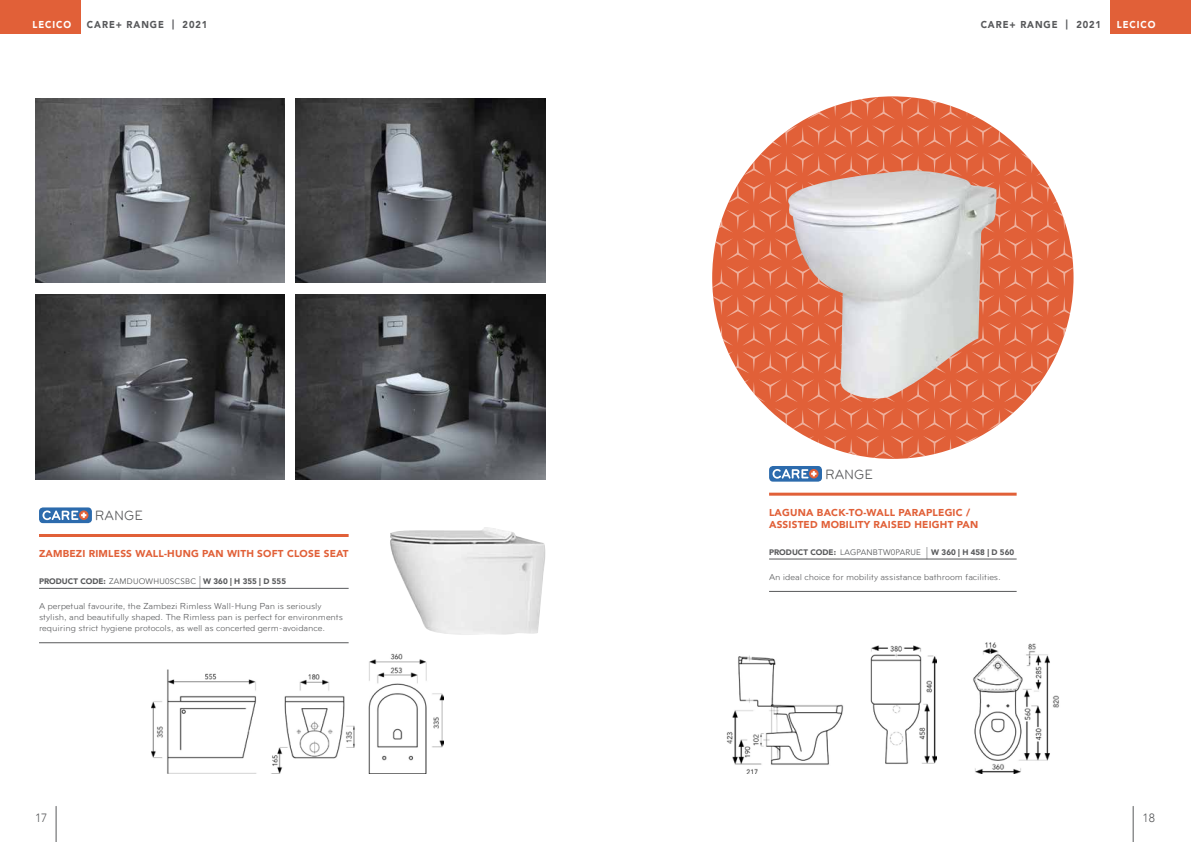
<style>
.page{position:relative;width:1191px;height:842px;background:#fff}
.page>*{position:absolute;margin:0;border:0;box-sizing:border-box;transform-origin:0 0}
.t1{font:13.9px "Bryant";color:#58595b}
.t2{font:300 12px "Avenir";color:#58595b}
.t3{font:900 10px/12px "Avenir";letter-spacing:.02em;color:#e16038}
.t4{font:900 10px "Avenir";letter-spacing:.1em;color:#58595b;scale:.93 1}
.t5{font:900 10px "Avenir";letter-spacing:.1em;color:#fff;scale:.93 1}
.t6{font:9px/11px "Bryant";letter-spacing:-.01em;color:#58595b}
.t7{font:900 8px "Avenir";color:#58595b}
.s1{font-weight:400}
.s2{font-weight:400;font-size:16px}
</style>
<div class="page">
<img style="left:726px;top:645px;width:210px;height:129px">
<img style="left:973px;top:642px;width:86px;height:131px">
<hr style="left:769px;top:493px;width:247px;height:3px;background:#e16038">
<hr style="left:769px;top:559px;width:247px;height:1px;background:#58595b">
<hr style="left:769px;top:591px;width:247px;height:1px;background:#58595b">
<div style="left:769px;top:466px;width:53px;height:16px;background:#2c6bad;border-radius:4px"></div>
<svg style="left:809px;top:469px;width:9px;height:9px"></svg>
<svg style="left:772px;top:469px;width:44px;height:10px"></svg>
<img style="left:35px;top:98px;width:249px;height:184px">
<img style="left:35px;top:295px;width:249px;height:184px">
<img style="left:296px;top:98px;width:249px;height:184px">
<img style="left:296px;top:295px;width:249px;height:184px">
<img style="left:390px;top:529px;width:94px;height:78px">
<img style="left:152px;top:653px;width:291px;height:120px">
<svg style="left:712px;top:96px;width:361px;height:363px;fill:#e16038"></svg>
<img style="left:787px;top:171px;width:209px;height:231px">
<div style="left:39px;top:507px;width:53px;height:16px;background:#2c6bad;border-radius:4px"></div>
<svg style="left:79px;top:510px;width:9px;height:10px"></svg>
<svg style="left:42px;top:510px;width:44px;height:10px"></svg>
<hr style="left:39px;top:534px;width:310px;height:3px;background:#e16038">
<hr style="left:39px;top:588px;width:310px;height:1px;background:#58595b">
<hr style="left:39px;top:642px;width:310px;height:1px;background:#58595b">
<hr style="left:56px;top:806px;width:1px;height:36px;background:#58595b">
<hr style="left:1132px;top:806px;width:1px;height:36px;background:#58595b">
<div style="left:0;top:0;width:81px;height:34px;background:#e16038"></div>
<div style="left:1110px;top:0;width:81px;height:34px;background:#e16038"></div>
<p class="t5" style="left:33px;top:16px;width:43px">LECICO</p>
<p class="t4" style="left:87px;top:16px;width:131px">CARE+ RANGE | 2021</p>
<p class="t4" style="left:980px;top:16px;width:131px">CARE+ RANGE | 2021</p>
<p class="t5" style="left:1116px;top:16px;width:43px">LECICO</p>
<h1 class="t1" style="left:95px;top:508px;width:49px">RANGE</h1>
<p class="t3" style="left:39px;top:547px;width:311px">ZAMBEZI RIMLESS WALL-HUNG PAN WITH SOFT CLOSE SEAT</p>
<p class="t7" style="left:39px;top:574px;width:249px">PRODUCT CODE: <span class="s1">ZAMDUOWHU0SCSBC</span> <span class="s2">|</span> W 360 | H 355 | D 555</p>
<p class="t6" style="left:39px;top:600px;width:305px">A perpetual favourite, the Zambezi Rimless Wall-Hung Pan is seriously stylish, and beautifully shaped. The Rimless pan is perfect for environments requiring strict hygiene protocols, as well as concerted germ-avoidance.</p>
<h1 class="t1" style="left:825px;top:466px;width:49px">RANGE</h1>
<p class="t3" style="left:769px;top:506px;width:211px">LAGUNA BACK-TO-WALL PARAPLEGIC /<br>ASSISTED MOBILITY RAISED HEIGHT PAN</p>
<p class="t7" style="left:769px;top:545px;width:247px">PRODUCT CODE: <span class="s1">LAGPANBTW0PARUE</span> <span class="s2">|</span> W 360 | H 458 | D 560</p>
<p class="t6" style="left:769px;top:571px;width:233px">An ideal choice for mobility assistance bathroom facilities.</p>
<h2 class="t2" style="left:35px;top:811px;width:14px">17</h2>
<h2 class="t2" style="left:1142px;top:811px;width:14px">18</h2>
</div>
